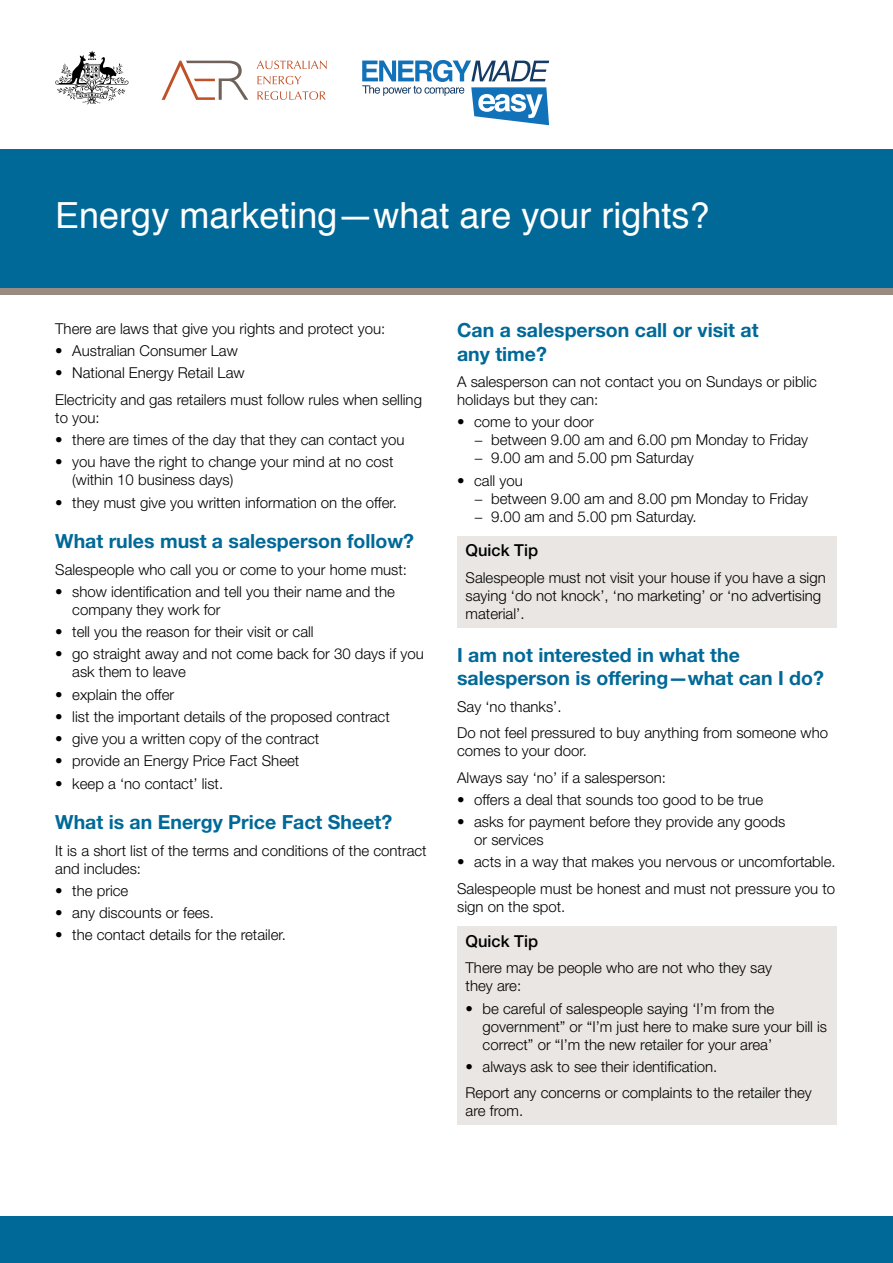
<style>
.page{position:relative;width:893px;height:1263px;background:#fff}
.page>*{position:absolute;margin:0;border:0;box-sizing:border-box;transform-origin:0 0}
._02_Factsheet_title{font:36px "Helvetica";color:#fff}
._02_Heading_1{font:700 19.5px/23.4px "Helvetica Neue LT Std";color:#006998}
._02_heading_2{font:500 16.5px "Helvetica Neue LT Std";color:#000}
._01_body_bullet{font:300 15px/18px "Helvetica Neue LT Std";color:#000}
._01_body_text{font:300 15px/18px "Helvetica Neue LT Std";color:#000}
</style>
<div class="page">
<div style="left:0;top:149px;width:893px;height:139px;background:#006998"></div>
<div style="left:0;top:1216px;width:893px;height:47px;background:#006998"></div>
<div style="left:0;top:288px;width:893px;height:7px;background:#978b82"></div>
<svg style="left:362px;top:60px;width:188px;height:66px"></svg>
<svg style="left:257px;top:61px;width:70px;height:8px"></svg>
<svg style="left:257px;top:76px;width:44px;height:8px"></svg>
<svg style="left:257px;top:91px;width:69px;height:9px"></svg>
<svg style="left:162px;top:61px;width:86px;height:39px"></svg>
<svg style="left:55px;top:51px;width:73px;height:53px"></svg>
<div style="left:457px;top:536px;width:379px;height:91px;background:#e9e6e3"></div>
<div style="left:457px;top:926px;width:379px;height:199px;background:#e9e6e3"></div>
<p class="_02_Factsheet_title" style="left:55px;top:188px;width:656px">Energy marketing—what are your rights?</p>
<p class="_01_body_text" style="left:55px;top:319px;width:332px">There are laws that give you rights and protect you:</p>
<p class="_01_body_bullet" style="left:55px;top:341px;width:184px">• Australian Consumer Law</p>
<p class="_01_body_bullet" style="left:55px;top:364px;width:191px">• National Energy Retail Law</p>
<p class="_01_body_text" style="left:55px;top:390px;width:368px">Electricity and gas retailers must follow rules when selling to you:</p>
<p class="_01_body_bullet" style="left:55px;top:430px;width:351px">• there are times of the day that they can contact you</p>
<p class="_01_body_bullet" style="left:72px;top:453px;width:323px;text-indent:-17px">• you have the right to change your mind at no cost (within 10 business days)</p>
<p class="_01_body_bullet" style="left:55px;top:493px;width:343px">• they must give you written information on the offer.</p>
<h1 class="_02_Heading_1" style="left:55px;top:529px;width:360px">What rules must a salesperson follow?</h1>
<p class="_01_body_text" style="left:55px;top:560px;width:353px">Salespeople who call you or come to your home must:</p>
<p class="_01_body_bullet" style="left:72px;top:582px;width:324px;text-indent:-17px">• show identification and tell you their name and the company they work for</p>
<p class="_01_body_bullet" style="left:55px;top:622px;width:260px">• tell you the reason for their visit or call</p>
<p class="_01_body_bullet" style="left:72px;top:645px;width:353px;text-indent:-17px">• go straight away and not come back for 30 days if you ask them to leave</p>
<p class="_01_body_bullet" style="left:55px;top:685px;width:120px">• explain the offer</p>
<p class="_01_body_bullet" style="left:55px;top:707px;width:336px">• list the important details of the proposed contract</p>
<p class="_01_body_bullet" style="left:55px;top:729px;width:266px">• give you a written copy of the contract</p>
<p class="_01_body_bullet" style="left:55px;top:752px;width:246px">• provide an Energy Price Fact Sheet</p>
<p class="_01_body_bullet" style="left:55px;top:774px;width:169px">• keep a ‘no contact’ list.</p>
<h1 class="_02_Heading_1" style="left:55px;top:810px;width:338px">What is an Energy Price Fact Sheet?</h1>
<p class="_01_body_text" style="left:55px;top:841px;width:373px">It is a short list of the terms and conditions of the contract and includes:</p>
<p class="_01_body_bullet" style="left:55px;top:881px;width:75px">• the price</p>
<p class="_01_body_bullet" style="left:55px;top:903px;width:160px">• any discounts or fees.</p>
<p class="_01_body_bullet" style="left:55px;top:926px;width:232px">• the contact details for the retailer.</p>
<h1 class="_02_Heading_1" style="left:457px;top:318px;width:303px">Can a salesperson call or visit at any time?</h1>
<p class="_01_body_text" style="left:457px;top:372px;width:361px">A salesperson can not contact you on Sundays or piblic holidays but they can:</p>
<p class="_01_body_bullet" style="left:457px;top:413px;width:138px">• come to your door</p>
<p class="_01_body_bullet" style="left:474px;top:431px;width:336px">− between 9.00 am and 6.00 pm Monday to Friday</p>
<p class="_01_body_bullet" style="left:474px;top:449px;width:221px">− 9.00 am and 5.00 pm Saturday</p>
<p class="_01_body_bullet" style="left:457px;top:471px;width:67px">• call you</p>
<p class="_01_body_bullet" style="left:474px;top:489px;width:336px">− between 9.00 am and 8.00 pm Monday to Friday</p>
<p class="_01_body_bullet" style="left:474px;top:507px;width:224px">− 9.00 am and 5.00 pm Saturday.</p>
<p class="_02_heading_2" style="left:466px;top:541px;width:74px">Quick Tip</p>
<p class="_01_body_text" style="left:466px;top:568px;width:362px">Salespeople must not visit your house if you have a sign saying ‘do not knock’, ‘no marketing’ or ‘no advertising material’.</p>
<h1 class="_02_Heading_1" style="left:457px;top:643px;width:368px">I am not interested in what the salesperson is offering—what can I do?</h1>
<p class="_01_body_text" style="left:457px;top:697px;width:106px">Say ‘no thanks’.</p>
<p class="_01_body_text" style="left:457px;top:723px;width:372px">Do not feel pressured to buy anything from someone who comes to your door.</p>
<p class="_01_body_text" style="left:457px;top:768px;width:210px">Always say ‘no’ if a salesperson:</p>
<p class="_01_body_bullet" style="left:457px;top:790px;width:307px">• offers a deal that sounds too good to be true</p>
<p class="_01_body_bullet" style="left:474px;top:812px;width:313px;text-indent:-17px">• asks for payment before they provide any goods or services</p>
<p class="_01_body_bullet" style="left:457px;top:853px;width:380px">• acts in a way that makes you nervous or uncomfortable.</p>
<p class="_01_body_text" style="left:457px;top:879px;width:380px">Salespeople must be honest and must not pressure you to sign on the spot.</p>
<p class="_02_heading_2" style="left:466px;top:931px;width:74px">Quick Tip</p>
<p class="_01_body_text" style="left:466px;top:959px;width:308px">There may be people who are not who they say they are:</p>
<p class="_01_body_bullet" style="left:483px;top:999px;width:346px;text-indent:-17px">• be careful of salespeople saying ‘I’m from the government” or “I’m just here to make sure your bill is correct” or “I’m the new retailer for your area’</p>
<p class="_01_body_bullet" style="left:466px;top:1057px;width:253px">• always ask to see their identification.</p>
<p class="_01_body_text" style="left:466px;top:1084px;width:348px">Report any concerns or complaints to the retailer they are from.</p>
</div>
